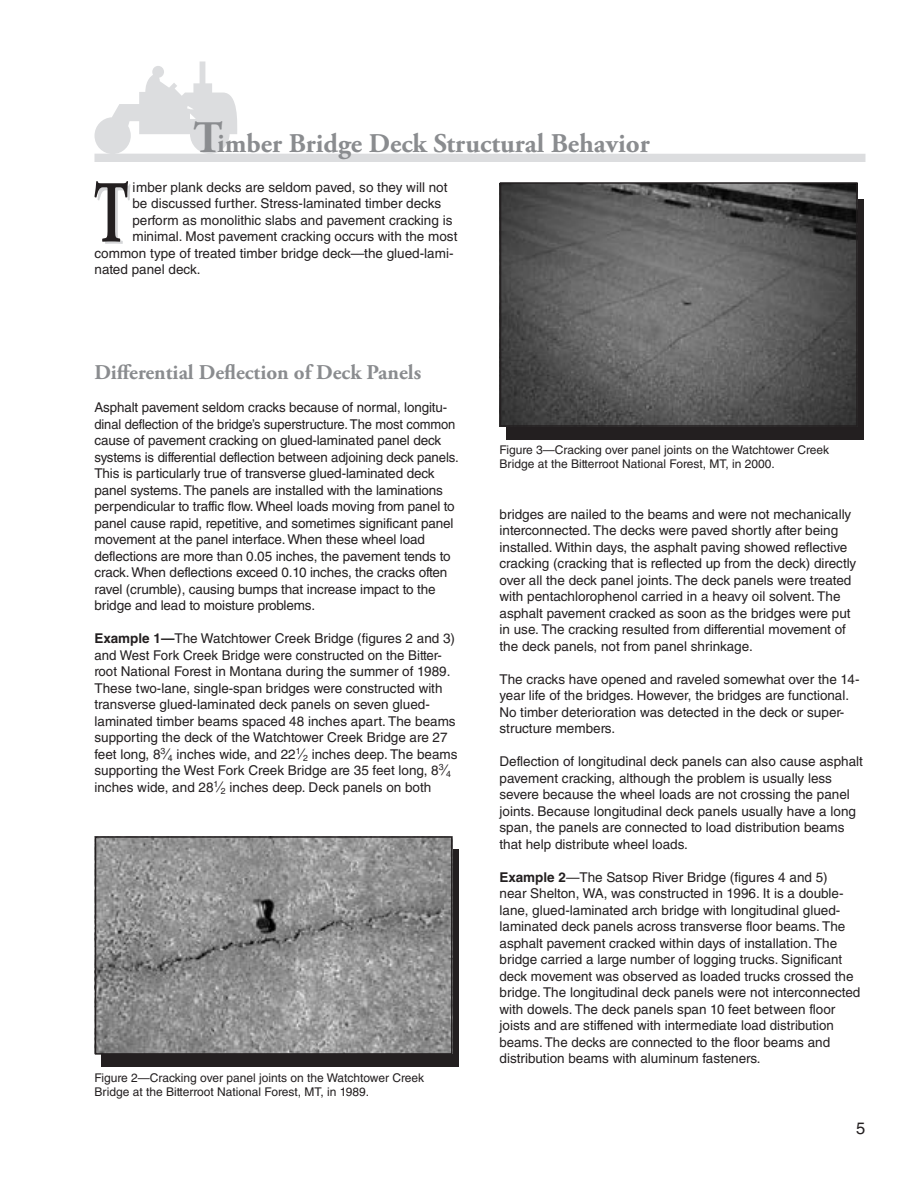
<style>
.page{position:relative;width:918px;height:1188px;background:#fff}
.page>*{position:absolute;margin:0;border:0;box-sizing:border-box;transform-origin:0 0}
.t1{font:700 88.2px "Adobe Garamond Pro";color:#231f20;scale:.6 1}
.t2{font:700 27px "Adobe Garamond Pro";color:#8a8c8f}
.t3{font:700 21px "Adobe Garamond Pro";color:#8a8c8f}
.t4{font:16.5px "Helvetica LT Std";color:#231f20}
.t5{font:13.5px/16.5px "Helvetica LT Std";color:#231f20}
.t6{font:12px/14.2px "Helvetica LT Std";color:#231f20}
.s1{font-size:45px}
.s2{font-weight:700}
.s3{font-size:15px}
</style>
<div class="page">
<div style="left:95px;top:154px;width:770px;height:8px;background:#dcdddf"></div>
<svg style="left:95px;top:62px;width:144px;height:92px"></svg>
<div style="left:507px;top:199px;width:357px;height:240px;background:#231f20"></div>
<img style="left:503px;top:185px;width:352px;height:239px">
<div style="left:500px;top:182px;width:358px;height:245px;border:2px solid #231f20"></div>
<div style="left:102px;top:850px;width:357px;height:217px;background:#231f20"></div>
<img style="left:98px;top:839px;width:352px;height:213px">
<div style="left:95px;top:836px;width:358px;height:219px;border:2px solid #231f20"></div>
<h2 class="t2" style="left:194px;top:128px;width:458px"><span class="s1">T</span>imber Bridge Deck Structural Behavior</h2>
<h1 class="t1" style="left:94px;top:162px;width:58px">T</h1>
<p class="t5" style="left:132px;top:179px;width:317px">imber plank decks are seldom paved, so they will not</p>
<p class="t5" style="left:132px;top:195px;width:310px">be discussed further. Stress-laminated timber decks</p>
<p class="t5" style="left:132px;top:212px;width:322px">perform as monolithic slabs and pavement cracking is</p>
<p class="t5" style="left:132px;top:228px;width:326px">minimal. Most pavement cracking occurs with the most</p>
<p class="t5" style="left:95px;top:245px;width:361px">common type of treated timber bridge deck—the glued-lami-</p>
<p class="t5" style="left:95px;top:261px;width:108px">nated panel deck.</p>
<h3 class="t3" style="left:94px;top:361px;width:328px">Differential Deflection of Deck Panels</h3>
<p class="t5" style="left:94px;top:399px;width:366px">Asphalt pavement seldom cracks because of normal, longitu&shy;dinal deflection of the bridge’s superstructure. The most common cause of pavement cracking on glued-laminated panel deck systems is differential deflection between adjoining deck panels.<br>This is particularly true of transverse glued-laminated deck panel systems. The panels are installed with the laminations perpendicular to traffic flow. Wheel loads moving from panel to panel cause rapid, repetitive, and sometimes significant panel movement at the panel interface. When these wheel load deflections are more than 0.05 inches, the pavement tends to crack. When deflections exceed 0.10 inches, the cracks often ravel (crumble), causing bumps that increase impact to the bridge and lead to moisture problems.</p>
<p class="t5" style="left:94px;top:630px;width:365px"><span class="s2">Example 1—</span>The Watchtower Creek Bridge (figures 2 and 3) and West Fork Creek Bridge were constructed on the Bitter&shy;root National Forest in Montana during the summer of 1989.<br>These two-lane, single-span bridges were constructed with transverse glued-laminated deck panels on seven glued&shy;laminated timber beams spaced 48 inches apart. The beams supporting the deck of the Watchtower Creek Bridge are 27 feet long, 8<sup>3</sup><span class="s3">⁄</span><sub>4</sub> inches wide, and 22<sup>1</sup><span class="s3">⁄</span><sub>2</sub> inches deep. The beams supporting the West Fork Creek Bridge are 35 feet long, 8<sup>3</sup><span class="s3">⁄</span><sub>4 </sub>inches wide, and 28<sup>1</sup><span class="s3">⁄</span><sub>2</sub> inches deep. Deck panels on both</p>
<p class="t6" style="left:94px;top:1071px;width:331px">Figure 2—Cracking over panel joints on the Watchtower Creek<br>Bridge at the Bitterroot National Forest, MT, in 1989.</p>
<p class="t6" style="left:500px;top:443px;width:331px">Figure 3—Cracking over panel joints on the Watchtower Creek<br>Bridge at the Bitterroot National Forest, MT, in 2000.</p>
<p class="t5" style="left:499px;top:506px;width:358px">bridges are nailed to the beams and were not mechanically interconnected. The decks were paved shortly after being installed. Within days, the asphalt paving showed reflective cracking (cracking that is reflected up from the deck) directly over all the deck panel joints. The deck panels were treated with pentachlorophenol carried in a heavy oil solvent. The asphalt pavement cracked as soon as the bridges were put in use. The cracking resulted from differential movement of the deck panels, not from panel shrinkage.</p>
<p class="t5" style="left:499px;top:671px;width:362px">The cracks have opened and raveled somewhat over the 14- year life of the bridges. However, the bridges are functional.<br>No timber deterioration was detected in the deck or super&shy;structure members.</p>
<p class="t5" style="left:500px;top:753px;width:365px">Deflection of longitudinal deck panels can also cause asphalt pavement cracking, although the problem is usually less severe because the wheel loads are not crossing the panel joints. Because longitudinal deck panels usually have a long span, the panels are connected to load distribution beams that help distribute wheel loads.</p>
<p class="t5" style="left:499px;top:869px;width:362px"><span class="s2">Example 2</span>—The Satsop River Bridge (figures 4 and 5)<br>near Shelton, WA, was constructed in 1996. It is a double&shy;lane, glued-laminated arch bridge with longitudinal glued&shy;laminated deck panels across transverse floor beams. The asphalt pavement cracked within days of installation. The bridge carried a large number of logging trucks. Significant deck movement was observed as loaded trucks crossed the bridge. The longitudinal deck panels were not interconnected with dowels. The deck panels span 10 feet between floor joists and are stiffened with intermediate load distribution beams. The decks are connected to the floor beams and distribution beams with aluminum fasteners.</p>
<p class="t4" style="left:856px;top:1118px;width:11px">5</p>
</div>
